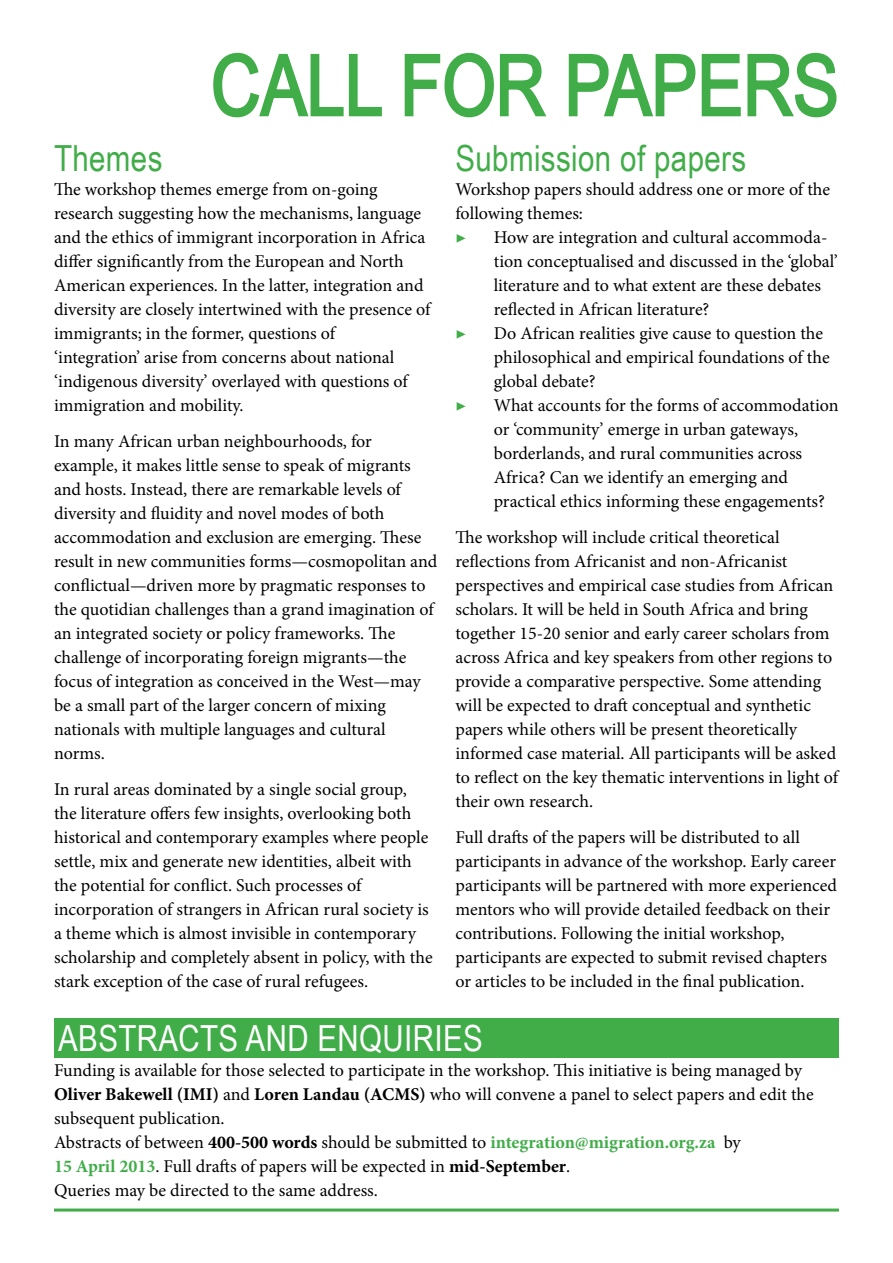
<style>
.page{position:relative;width:893px;height:1263px;background:#fff}
.page>*{position:absolute;margin:0;border:0;box-sizing:border-box;transform-origin:0 0}
.t1{font:84px "Arial Narrow";color:#41ad49}
.t2{font:36px "Arial Narrow";letter-spacing:.01em;color:#41ad49}
.t3{font:36px "Arial Narrow";letter-spacing:.01em;color:#fff}
.t4{font:18px/24px "Minion Pro";color:#000}
.t5{font:18px "Minion Pro";color:#41ad49}
.s1{font-weight:700}
.s2{font-weight:700;color:#41ad49}
</style>
<div class="page">
<svg style="left:213px;top:52px;width:169px;height:66px"></svg>
<svg style="left:404px;top:52px;width:143px;height:66px"></svg>
<svg style="left:568px;top:52px;width:269px;height:66px"></svg>
<div style="left:54px;top:1018px;width:785px;height:40px;background:#41ad49"></div>
<hr style="left:54px;top:1208px;width:785px;height:3px;background:#41ad49">
<h1 class="t1" style="left:211px;top:24px;width:629px">CALL FOR PAPERS</h1>
<h2 class="t2" style="left:455px;top:132px;width:292px">Submission of papers</h2>
<p class="t4" style="left:455px;top:177px;width:376px">Workshop papers should address one or more of the following themes:</p>
<p class="t5" style="left:455px;top:225px;width:12px">▶</p>
<p class="t4" style="left:494px;top:225px;width:346px">How are integration and cultural accommoda&shy;tion conceptualised and discussed in the ‘global’ literature and to what extent are these debates reflected in African literature?</p>
<p class="t5" style="left:455px;top:321px;width:12px">▶</p>
<p class="t4" style="left:494px;top:321px;width:337px">Do African realities give cause to question the philosophical and empirical foundations of the global debate?</p>
<p class="t5" style="left:455px;top:393px;width:12px">▶</p>
<p class="t4" style="left:494px;top:393px;width:346px">What accounts for the forms of accommodation or ‘community’ emerge in urban gateways, borderlands, and rural communities across Africa? Can we identify an emerging and practical ethics informing these engagements?</p>
<p class="t4" style="left:455px;top:525px;width:384px">The workshop will include critical theoretical reflections from Africanist and non-Africanist perspectives and empirical case studies from African scholars. It will be held in South Africa and bring together 15-20 senior and early career scholars from across Africa and key speakers from other regions to provide a comparative perspective. Some attending will be expected to draft conceptual and synthetic papers while others will be present theoretically informed case material. All participants will be asked to reflect on the key thematic interventions in light of their own research.</p>
<p class="t4" style="left:455px;top:825px;width:383px">Full drafts of the papers will be distributed to all participants in advance of the workshop. Early career participants will be partnered with more experienced mentors who will provide detailed feedback on their contributions. Following the initial workshop, participants are expected to submit revised chapters or articles to be included in the final publication.</p>
<h2 class="t3" style="left:58px;top:1011px;width:426px">ABSTRACTS AND ENQUIRIES</h2>
<p class="t4" style="left:54px;top:1059px;width:761px">Funding is available for those selected to participate in the workshop. This initiative is being managed by <span class="s1">Oliver Bakewell (IMI)</span> and <span class="s1">Loren Landau (ACMS)</span> who will convene a panel to select papers and edit the subsequent publication.<br>Abstracts of between <span class="s1">400-500 words</span> should be submitted to <span class="s2">integration@migration.org.za</span> by<br><span class="s2">15 April 2013</span>. Full drafts of papers will be expected in <span class="s1">mid-September</span>.<br>Queries may be directed to the same address.</p>
<h2 class="t2" style="left:54px;top:132px;width:110px">Themes</h2>
<p class="t4" style="left:54px;top:177px;width:378px">The workshop themes emerge from on-going research suggesting how the mechanisms, language and the ethics of immigrant incorporation in Africa differ significantly from the European and North American experiences. In the latter, integration and diversity are closely intertwined with the presence of immigrants; in the former, questions of<br>‘integration’ arise from concerns about national ‘indigenous diversity’ overlayed with questions of immigration and mobility.</p>
<p class="t4" style="left:54px;top:429px;width:385px">In many African urban neighbourhoods, for example, it makes little sense to speak of migrants and hosts. Instead, there are remarkable levels of diversity and fluidity and novel modes of both accommodation and exclusion are emerging. These result in new communities forms—cosmopolitan and conflictual—driven more by pragmatic responses to the quotidian challenges than a grand imagination of an integrated society or policy frameworks. The challenge of incorporating foreign migrants—the focus of integration as conceived in the West—may be a small part of the larger concern of mixing nationals with multiple languages and cultural norms.</p>
<p class="t4" style="left:54px;top:777px;width:380px">In rural areas dominated by a single social group, the literature offers few insights, overlooking both historical and contemporary examples where people settle, mix and generate new identities, albeit with the potential for conflict. Such processes of incorporation of strangers in African rural society is a theme which is almost invisible in contemporary scholarship and completely absent in policy, with the stark exception of the case of rural refugees.</p>
</div>
